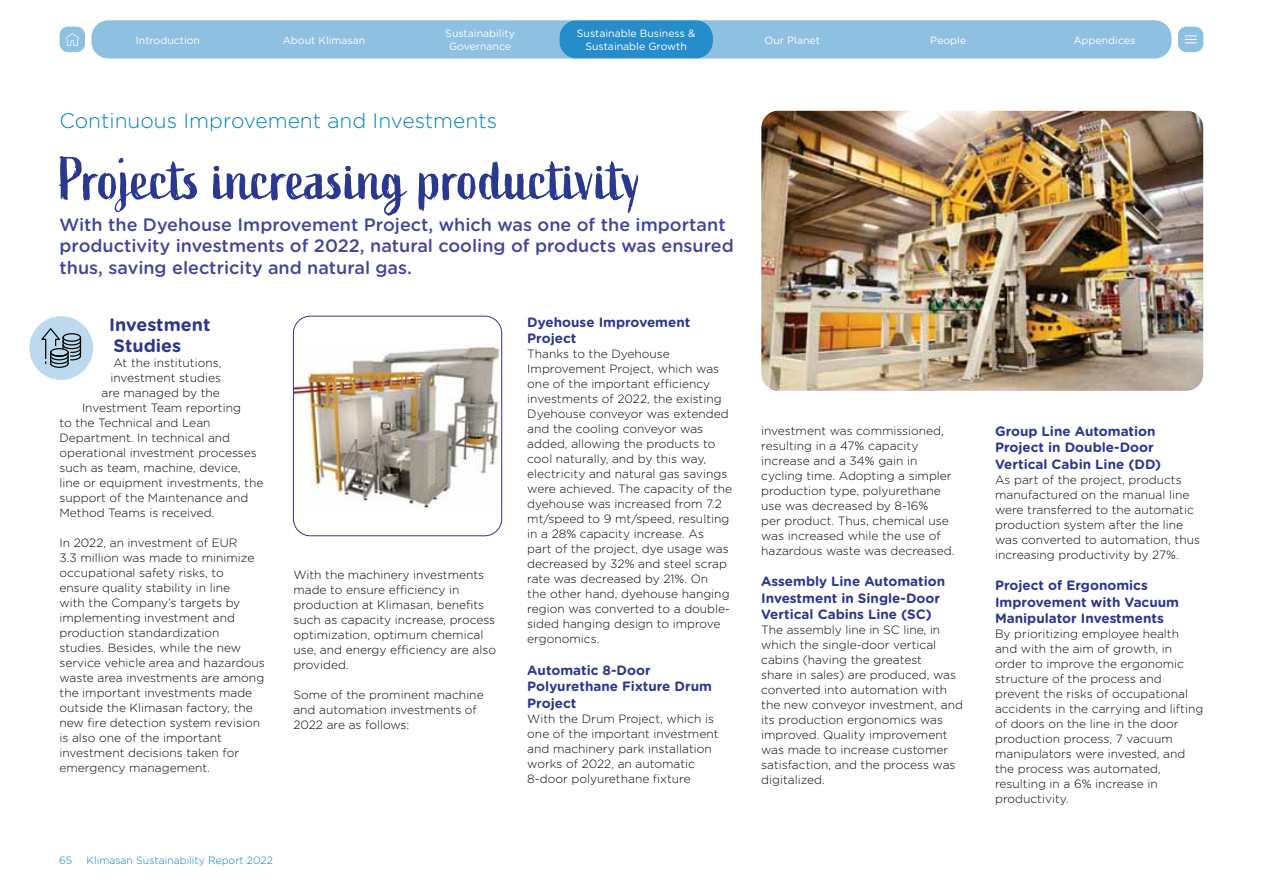
<style>
.page{position:relative;width:1263px;height:893px;background:#fff}
.page>*{position:absolute;margin:0;border:0;box-sizing:border-box;transform-origin:0 0}
.t1{font:60px "Active";color:#2b388f}
.t2{font:300 21px "Gotham Rounded";color:#0081c5}
.t3{font:500 18px/21.6px "Gotham Rounded";color:#424799}
.t4{font:700 18px/21px "Gotham Rounded";color:#2b388f}
.t5{font:700 13.5px/16.5px "Gotham Rounded";color:#2b388f}
.t6{font:300 12px/15px "Gotham Rounded";color:#030806}
.t7{font:10.5px/12.6px "Gotham Rounded";color:#fff;text-align:center}
.t8{font:300 10.5px "Gotham Rounded";color:#0081c5}
</style>
<div class="page">
<div style="left:91px;top:20px;width:1080px;height:39px;background:#8ec0e2"></div>
<div style="left:559px;top:20px;width:154px;height:39px;background:#268dcb;border-radius:17px"></div>
<div style="left:60px;top:27px;width:25px;height:25px;background:#8ec0e2;border-radius:9px"></div>
<svg style="left:65px;top:33px;width:14px;height:13px"></svg>
<div style="left:1178px;top:27px;width:25px;height:25px;background:#8ec0e2;border-radius:9px"></div>
<svg style="left:1185px;top:36px;width:11px;height:8px"></svg>
<div style="left:29px;top:316px;width:64px;height:64px;background:#bcd9ed;border-radius:50%"></div>
<img style="left:295px;top:345px;width:205px;height:162px">
<div style="left:293px;top:316px;width:209px;height:220px;border:1px solid #2b388f;border-radius:17px"></div>
<img style="left:761px;top:111px;width:442px;height:280px;border-radius:17px">
<svg style="left:41px;top:328px;width:41px;height:40px"></svg>
<p class="t7" style="left:445px;top:28px;width:71px">Sustainability<br>Governance</p>
<p class="t7" style="left:577px;top:28px;width:120px">Sustainable Business &amp;<br>Sustainable Growth</p>
<p class="t7" style="left:136px;top:34px;width:66px">Introduction</p>
<p class="t7" style="left:283px;top:34px;width:84px">About Klimasan</p>
<p class="t7" style="left:764px;top:34px;width:57px">Our Planet</p>
<p class="t7" style="left:1073px;top:34px;width:63px">Appendices</p>
<p class="t7" style="left:930px;top:34px;width:37px">People</p>
<h2 class="t2" style="left:60px;top:110px;width:439px">Continuous Improvement and Investments</h2>
<h1 class="t1" style="left:60px;top:162px;width:584px">Projects increasing productivity</h1>
<h3 class="t3" style="left:60px;top:214px;width:676px">With the Dyehouse Improvement Project, which was one of the important productivity investments of 2022, natural cooling of products was ensured thus, saving electricity and natural gas.</h3>
<h3 class="t4" style="left:109px;top:314px;width:103px">Investment<br>Studies</h3>
<p class="t6" style="left:114px;top:355px;width:109px">At the institutions,</p>
<p class="t6" style="left:111px;top:370px;width:112px">investment studies</p>
<p class="t6" style="left:102px;top:385px;width:120px">are managed by the</p>
<p class="t6" style="left:82px;top:400px;width:160px">Investment Team reporting</p>
<p class="t6" style="left:60px;top:415px;width:153px">to the Technical and Lean</p>
<p class="t6" style="left:60px;top:430px;width:172px">Department. In technical and</p>
<p class="t6" style="left:60px;top:445px;width:199px">operational investment processes</p>
<p class="t6" style="left:60px;top:460px;width:182px">such as team, machine, device,</p>
<p class="t6" style="left:60px;top:475px;width:205px">line or equipment investments, the</p>
<p class="t6" style="left:60px;top:490px;width:190px">support of the Maintenance and</p>
<p class="t6" style="left:60px;top:505px;width:156px">Method Teams is received.</p>
<p class="t6" style="left:60px;top:535px;width:207px">In 2022, an investment of EUR<br>3.3 million was made to minimize occupational safety risks, to ensure quality stability in line<br>with the Company’s targets by implementing investment and production standardization studies. Besides, while the new service vehicle area and hazardous waste area investments are among the important investments made outside the Klimasan factory, the new fire detection system revision is also one of the important investment decisions taken for emergency management.</p>
<p class="t6" style="left:293px;top:567px;width:204px">With the machinery investments made to ensure efficiency in production at Klimasan, benefits such as capacity increase, process optimization, optimum chemical use, and energy efficiency are also provided.</p>
<p class="t6" style="left:293px;top:687px;width:192px">Some of the prominent machine and automation investments of<br>2022 are as follows:</p>
<p class="t8" style="left:59px;top:855px;width:15px">65</p>
<p class="t8" style="left:87px;top:855px;width:188px">Klimasan Sustainability Report 2022</p>
<p class="t5" style="left:527px;top:314px;width:165px">Dyehouse Improvement<br>Project</p>
<p class="t6" style="left:527px;top:346px;width:206px">Thanks to the Dyehouse<br>Improvement Project, which was one of the important efficiency investments of 2022, the existing<br>Dyehouse conveyor was extended and the cooling conveyor was added, allowing the products to cool naturally, and by this way, electricity and natural gas savings were achieved. The capacity of the dyehouse was increased from 7.2 mt/speed to 9 mt/speed, resulting in a 28% capacity increase. As<br>part of the project, dye usage was decreased by 32% and steel scrap rate was decreased by 21%. On<br>the other hand, dyehouse hanging region was converted to a double&shy;sided hanging design to improve ergonomics.</p>
<p class="t5" style="left:527px;top:662px;width:186px">Automatic 8-Door<br>Polyurethane Fixture Drum<br>Project</p>
<p class="t6" style="left:527px;top:711px;width:193px">With the Drum Project, which is one of the important investment and machinery park installation works of 2022, an automatic<br>8-door polyurethane fixture</p>
<p class="t6" style="left:761px;top:423px;width:195px">investment was commissioned, resulting in a 47% capacity increase and a 34% gain in cycling time. Adopting a simpler production type, polyurethane use was decreased by 8-16%<br>per product. Thus, chemical use was increased while the use of hazardous waste was decreased.</p>
<p class="t5" style="left:761px;top:573px;width:186px">Assembly Line Automation<br>Investment in Single-Door<br>Vertical Cabins Line (SC)</p>
<p class="t6" style="left:761px;top:622px;width:203px">The assembly line in SC line, in which the single-door vertical cabins (having the greatest<br>share in sales) are produced, was converted into automation with the new conveyor investment, and its production ergonomics was improved. Quality improvement was made to increase customer satisfaction, and the process was digitalized.</p>
<p class="t5" style="left:995px;top:423px;width:168px">Group Line Automation<br>Project in Double-Door<br>Vertical Cabin Line (DD)</p>
<p class="t6" style="left:995px;top:472px;width:206px">As part of the project, products manufactured on the manual line were transferred to the automatic production system after the line was converted to automation, thus increasing productivity by 27%.</p>
<p class="t5" style="left:995px;top:577px;width:185px">Project of Ergonomics<br>Improvement with Vacuum<br>Manipulator Investments</p>
<p class="t6" style="left:995px;top:626px;width:210px">By prioritizing employee health and with the aim of growth, in order to improve the ergonomic structure of the process and prevent the risks of occupational accidents in the carrying and lifting of doors on the line in the door production process, 7 vacuum manipulators were invested, and the process was automated, resulting in a 6% increase in productivity.</p>
</div>
